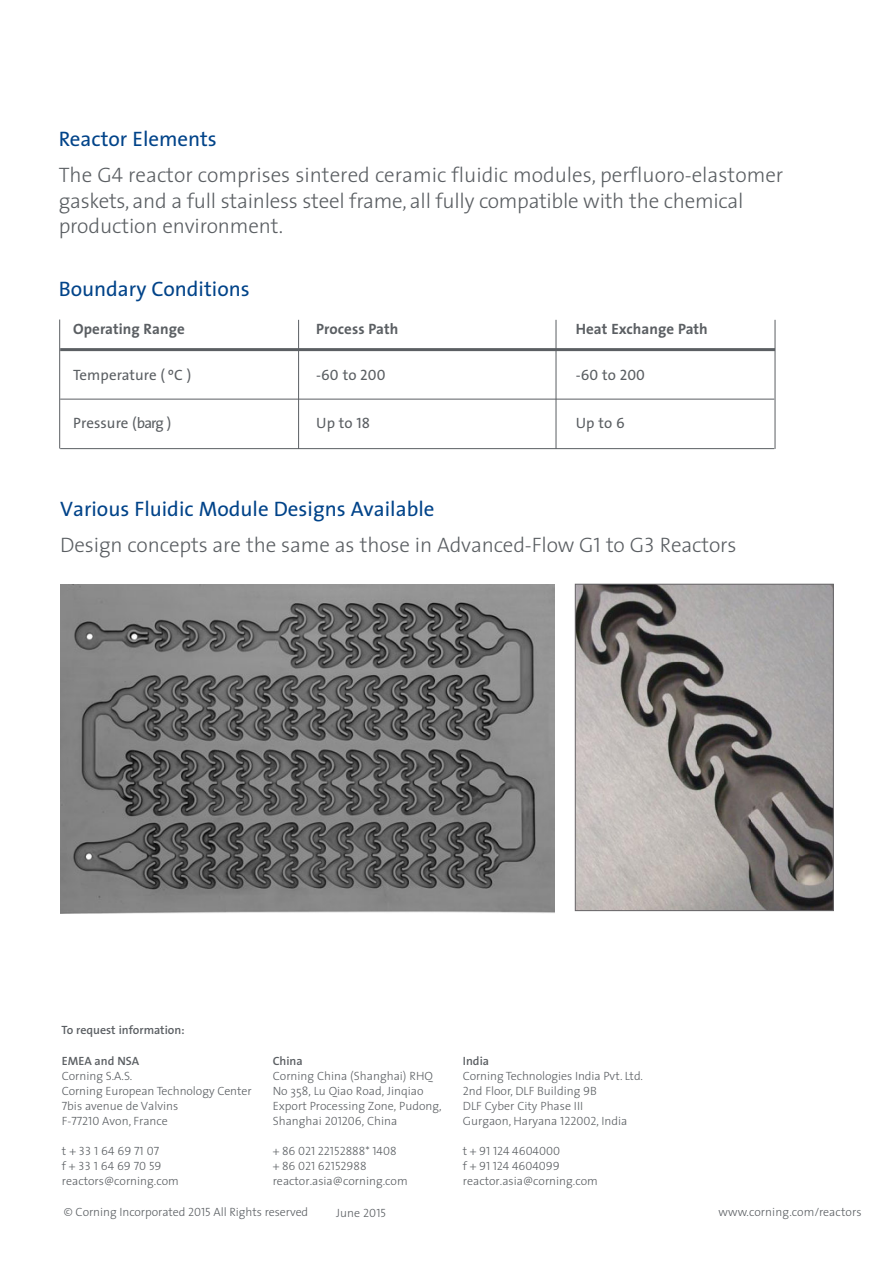
<style>
.page{position:relative;width:893px;height:1263px;background:#fff}
.page>*{position:absolute;margin:0;border:0;box-sizing:border-box;transform-origin:0 0}
.t1{font:300 21px/36px "The Sans";letter-spacing:-.005em;color:#5b5f63}
.t2{font:21px "The Sans";color:#004389}
.t3{font:700 15px "The Sans";letter-spacing:.005em;color:#5b5f63}
.t4{font:15px "The Sans";letter-spacing:.005em;color:#5b5f63}
.t5{font:15px "The Sans Caps";letter-spacing:.005em;color:#5b5f63}
.t6{font:300 12px/15px "The Sans";color:#5b5f63}
.t7{font:12px/15px "The Sans Light Caps";color:#5b5f63}
.t8{font:600 12px "The Sans";color:#5b5f63}
.s1{font-weight:400;color:#004389}
.s2{font-family:"The Sans Light Caps";font-weight:400}
.s3{font-family:"The Sans"}
.s4{font-family:"The Sans Caps"}
.s5{font-family:"The Sans";font-weight:300}
</style>
<div class="page">
<hr style="left:60px;top:348px;width:715px;height:3px;background:#5b5f63">
<hr style="left:60px;top:399px;width:714px;height:1px;background:#5b5f63">
<hr style="left:60px;top:448px;width:714px;height:1px;background:#5b5f63">
<hr style="left:59px;top:319px;width:1px;height:129px;background:#5b5f63">
<hr style="left:298px;top:320px;width:1px;height:129px;background:#5b5f63">
<hr style="left:556px;top:320px;width:1px;height:129px;background:#5b5f63">
<hr style="left:775px;top:320px;width:1px;height:129px;background:#5b5f63">
<img style="left:577px;top:586px;width:255px;height:323px">
<div style="left:575px;top:584px;width:259px;height:327px;border:1px solid #666467"></div>
<img style="left:61px;top:584px;width:494px;height:329px">
<h1 class="t1" style="left:59px;top:123px;width:726px"><span class="s1">Reactor Elements<br></span>The G<span class="s2">4</span> reactor comprises sintered ceramic fluidic modules, perfluoro-elastomer</h1>
<h1 class="t1" style="left:59px;top:190px;width:686px;line-height:25.5px">gaskets, and a full stainless steel frame, all fully compatible with the chemical production environment.</h1>
<h1 class="t2" style="left:59px;top:280px;width:193px">Boundary Conditions</h1>
<p class="t3" style="left:73px;top:323px;width:113px">Operating Range</p>
<p class="t3" style="left:316px;top:323px;width:84px">Process Path</p>
<p class="t3" style="left:576px;top:323px;width:134px">Heat Exchange Path</p>
<p class="t4" style="left:73px;top:369px;width:120px">Temperature ( ºC )</p>
<p class="t5" style="left:316px;top:363px;width:71px"><span class="s3">-</span>60 <span class="s3">to</span> 200</p>
<p class="t5" style="left:576px;top:363px;width:71px"><span class="s3">-</span>60 <span class="s3">to</span> 200</p>
<p class="t4" style="left:73px;top:417px;width:100px">Pressure (barg )</p>
<p class="t4" style="left:316px;top:417px;width:56px">Up to <span class="s4">18</span></p>
<p class="t4" style="left:576px;top:417px;width:51px">Up to <span class="s4">6</span></p>
<h1 class="t1" style="left:60px;top:493px;width:678px"><span class="s1">Various Fluidic Module Designs Available<br></span>Design concepts are the same as those in Advanced-Flow G<span class="s2">1</span> to G<span class="s2">3</span> Reactors</h1>
<p class="t8" style="left:62px;top:1025px;width:124px">To request information:</p>
<p class="t8" style="left:62px;top:1056px;width:79px">EMEA and NSA</p>
<p class="t6" style="left:62px;top:1070px;width:191px">Corning S.A.S.<br>Corning European Technology Center<br><span class="s2">7</span>bis avenue de Valvins<br>F-<span class="s2">77210</span> Avon, France</p>
<p class="t7" style="left:62px;top:1145px;width:101px"><span class="s5">t +</span> 33 1 64 69 71 07 <span class="s5">f +</span> 33 1 64 69 70 59</p>
<p class="t6" style="left:62px;top:1175px;width:118px">reactors@corning.com</p>
<p class="t8" style="left:273px;top:1056px;width:32px">China</p>
<p class="t6" style="left:273px;top:1068px;width:170px">Corning China (Shanghai) RHQ<br>No 358, Lu Qiao Road, Jinqiao<br>Export Processing Zone, Pudong,<br>Shanghai <span class="s2">201206</span>, China</p>
<p class="t7" style="left:273px;top:1143px;width:125px"><span class="s5">+</span> 86 021 22152888* 1408 <span class="s5">+</span> 86 021 62152988</p>
<p class="t6" style="left:273px;top:1173px;width:136px">reactor.asia@corning.com</p>
<p class="t8" style="left:463px;top:1056px;width:28px">India</p>
<p class="t6" style="left:463px;top:1069px;width:182px">Corning Technologies India Pvt. Ltd.<br><span class="s2">2</span>nd Floor, DLF Building <span class="s2">9</span>B<br>DLF Cyber City Phase III<br>Gurgaon, Haryana <span class="s2">122002,</span> India</p>
<p class="t7" style="left:463px;top:1143px;width:99px"><span class="s5">t +</span> 91 124 4604000 <span class="s5">f +</span> 91 124 4604099</p>
<p class="t6" style="left:463px;top:1173px;width:136px">reactor.asia@corning.com</p>
<p class="t6" style="left:64px;top:1206px;width:246px">© Corning Incorporated <span class="s2">2015</span> All Rights reserved</p>
<p class="t6" style="left:336px;top:1205px;width:52px">June <span class="s2">2015</span></p>
<p class="t6" style="left:718px;top:1205px;width:145px">www.corning.com/reactors</p>
</div>
